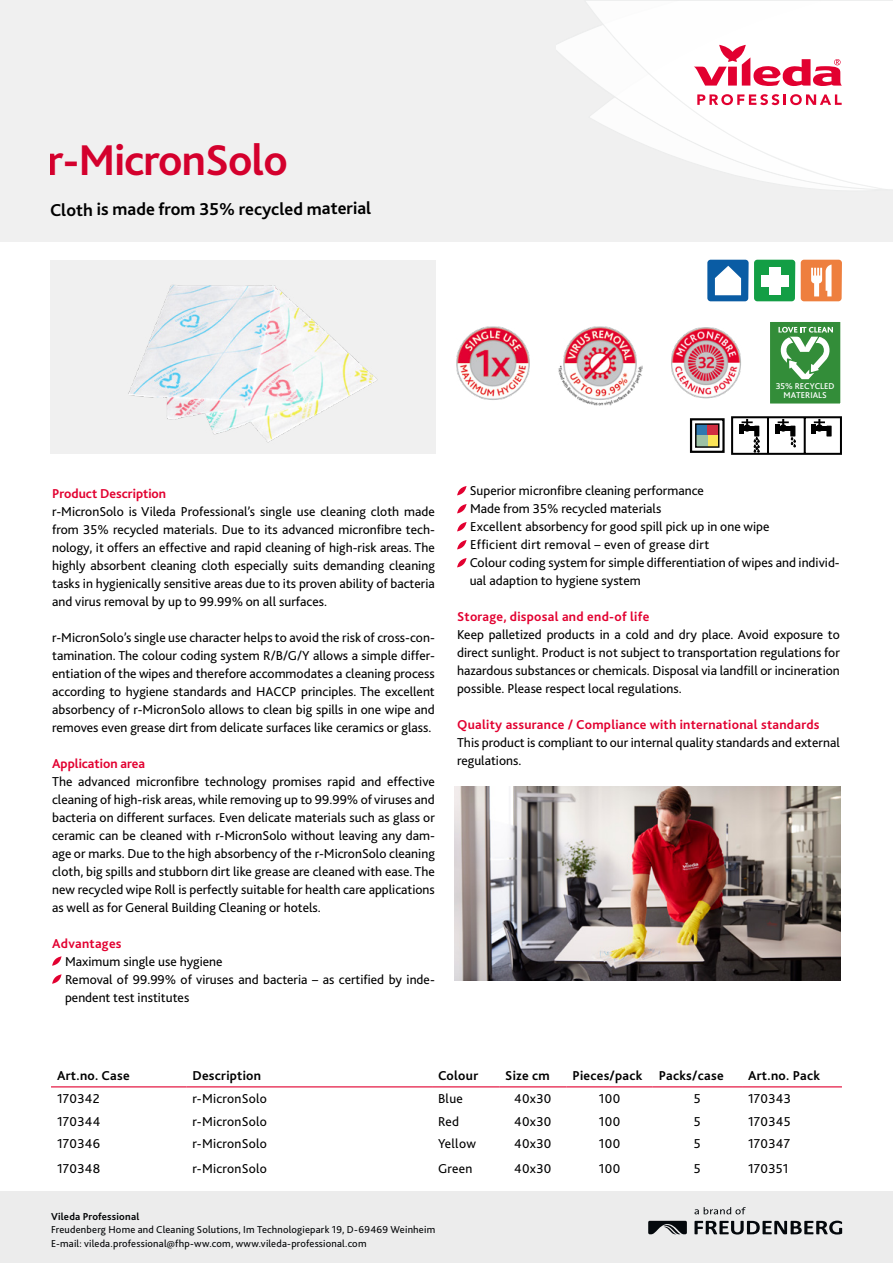
<style>
.page{position:relative;width:893px;height:1263px;background:#fff}
.page>*{position:absolute;margin:0;border:0;box-sizing:border-box;transform-origin:0 0}
.t1{font:700 45px "Bliss";letter-spacing:-.02em;color:#e20030}
.t2{font:700 18px "Bliss";letter-spacing:-.005em;color:#000}
.t3{font:13.5px/18px "Bliss";color:#000;text-align:justify}
.t4{font:700 13.5px "Bliss";letter-spacing:.02em;color:#e20030}
.t5{font:700 13.5px "Bliss";letter-spacing:.02em;color:#000}
.t6{font:13.5px "Bliss";letter-spacing:.02em;color:#000}
.t7{font:700 13.5px "Bliss";color:#e20030}
.t8{font:10.5px/13.5px "Bliss";letter-spacing:.015em;color:#010305}
.t9{font:700 10.5px "Bliss";letter-spacing:.02em;color:#010305}
.t10{font:500 8.85px/8.9px "Bliss Pro";color:#fff;text-align:center}
</style>
<div class="page">
<svg style="left:52px;top:956px;width:10px;height:10px"></svg>
<svg style="left:52px;top:974px;width:10px;height:10px"></svg>
<div style="left:0;top:1191px;width:893px;height:72px;background:#ececec"></div>
<svg style="left:694px;top:1220px;width:148px;height:14px"></svg>
<svg style="left:648px;top:1221px;width:39px;height:13px"></svg>
<svg style="left:694px;top:1207px;width:52px;height:7px"></svg>
<div style="left:0;top:0;width:893px;height:241px;background:#f0f0f0"></div>
<svg style="left:557px;top:33px;width:27px;height:39px"></svg>
<svg style="left:584px;top:1px;width:309px;height:189px"></svg>
<svg style="left:697px;top:94px;width:145px;height:11px"></svg>
<svg style="left:694px;top:45px;width:148px;height:42px"></svg>
<img style="left:51px;top:260px;width:385px;height:194px">
<img style="left:671px;top:327px;width:70px;height:72px">
<div style="left:801px;top:260px;width:41px;height:41px;background:#ee7f3e;border-radius:3px"></div>
<svg style="left:811px;top:265px;width:20px;height:31px"></svg>
<div style="left:754px;top:260px;width:41px;height:41px;background:#139e45;border-radius:3px"></div>
<div style="left:769px;top:267px;width:11px;height:27px;background:#fff"></div>
<div style="left:761px;top:275px;width:27px;height:11px;background:#fff"></div>
<div style="left:707px;top:260px;width:42px;height:41px;background:#0a5ca4;border-radius:3px"></div>
<svg style="left:715px;top:266px;width:26px;height:29px"></svg>
<div style="left:696px;top:424px;width:11px;height:12px;background:#3079af"></div>
<div style="left:707px;top:424px;width:12px;height:12px;background:#d12e41"></div>
<div style="left:707px;top:436px;width:12px;height:11px;background:#fbe356"></div>
<div style="left:696px;top:436px;width:11px;height:11px;background:#9dc1a5"></div>
<div style="left:695px;top:423px;width:24px;height:25px;border:1px solid #000"></div>
<div style="left:690px;top:418px;width:35px;height:35px;border:2px solid #000"></div>
<svg style="left:731px;top:416px;width:111px;height:39px"></svg>
<div style="left:770px;top:321px;width:71px;height:83px;background:#338d39"></div>
<div style="left:770px;top:321px;width:71px;height:84px;border:1px solid #fff"></div>
<svg style="left:778px;top:327px;width:55px;height:52px"></svg>
<img style="left:456px;top:326px;width:74px;height:74px">
<img style="left:558px;top:326px;width:84px;height:79px">
<svg style="left:457px;top:486px;width:9px;height:9px"></svg>
<svg style="left:457px;top:504px;width:9px;height:9px"></svg>
<svg style="left:457px;top:522px;width:9px;height:9px"></svg>
<svg style="left:457px;top:540px;width:9px;height:9px"></svg>
<svg style="left:457px;top:558px;width:9px;height:9px"></svg>
<img style="left:455px;top:787px;width:385px;height:193px">
<hr style="left:51px;top:1086px;width:135px;height:1px;background:#e20030">
<hr style="left:186px;top:1086px;width:246px;height:1px;background:#e20030">
<hr style="left:432px;top:1086px;width:67px;height:1px;background:#e20030">
<hr style="left:499px;top:1086px;width:67px;height:1px;background:#e20030">
<hr style="left:566px;top:1086px;width:87px;height:1px;background:#e20030">
<hr style="left:653px;top:1086px;width:89px;height:1px;background:#e20030">
<hr style="left:742px;top:1086px;width:100px;height:1px;background:#e20030">
<h1 class="t1" style="left:48px;top:132px;width:242px">r-MicronSolo</h1>
<h2 class="t2" style="left:50px;top:198px;width:323px">Cloth is made from 35% recycled material</h2>
<p class="t10" style="left:776px;top:382px;width:60px">35% RECYCLED<br>MATERIALS</p>
<p class="t7" style="left:52px;top:485px;width:116px">Product Description</p>
<p class="t3" style="left:52px;top:502px;width:384px">r-MicronSolo is Vileda Professional’s single use cleaning cloth made from 35% recycled materials. Due to its advanced micronfibre tech&shy;nology, it offers an effective and rapid cleaning of high-risk areas. The highly absorbent cleaning cloth especially suits demanding cleaning tasks in hygienically sensitive areas due to its proven ability of bacteria and virus removal by up to 99.99% on all surfaces.</p>
<p class="t3" style="left:52px;top:628px;width:384px">r-MicronSolo’s single use character helps to avoid the risk of cross-con&shy;tamination. The colour coding system R/B/G/Y allows a simple differ&shy;entiation of the wipes and therefore accommodates a cleaning process according to hygiene standards and HACCP principles. The excellent absorbency of r-MicronSolo allows to clean big spills in one wipe and removes even grease dirt from delicate surfaces like ceramics or glass.</p>
<p class="t7" style="left:52px;top:755px;width:95px">Application area</p>
<p class="t3" style="left:52px;top:772px;width:384px">The advanced micronfibre technology promises rapid and effective cleaning of high-risk areas, while removing up to 99.99% of viruses and bacteria on different surfaces. Even delicate materials such as glass or ceramic can be cleaned with r-MicronSolo without leaving any dam&shy;age or marks. Due to the high absorbency of the r-MicronSolo cleaning cloth, big spills and stubborn dirt like grease are cleaned with ease. The new recycled wipe Roll is perfectly suitable for health care applications as well as for General Building Cleaning or hotels.</p>
<p class="t4" style="left:52px;top:935px;width:71px">Advantages</p>
<p class="t3" style="left:65px;top:952px;width:371px;text-align:left">Maximum single use hygiene<br>Removal of 99.99% of viruses and bacteria – as certified by inde&shy;pendent test institutes</p>
<p class="t3" style="left:470px;top:482px;width:372px;text-align:left">Superior micronfibre cleaning performance<br>Made from 35% recycled materials<br>Excellent absorbency for good spill pick up in one wipe<br>Efficient dirt removal – even of grease dirt<br>Colour coding system for simple differentiation of wipes and individ&shy;ual adaption to hygiene system</p>
<p class="t4" style="left:457px;top:608px;width:194px">Storage, disposal and end-of life</p>
<p class="t3" style="left:457px;top:626px;width:384px">Keep palletized products in a cold and dry place. Avoid exposure to direct sunlight. Product is not subject to transportation regulations for hazardous substances or chemicals. Disposal via landfill or incineration possible. Please respect local regulations.</p>
<p class="t4" style="left:457px;top:716px;width:364px">Quality assurance / Compliance with international standards</p>
<p class="t3" style="left:457px;top:734px;width:384px">This product is compliant to our internal quality standards and external regulations.</p>
<p class="t5" style="left:57px;top:1067px;width:74px">Art.no. Case</p>
<p class="t5" style="left:192px;top:1067px;width:70px">Description</p>
<p class="t5" style="left:438px;top:1067px;width:42px">Colour</p>
<p class="t5" style="left:505px;top:1067px;width:46px">Size cm</p>
<p class="t5" style="left:572px;top:1067px;width:153px">Pieces/pack Packs/case</p>
<p class="t5" style="left:748px;top:1067px;width:74px">Art.no. Pack</p>
<p class="t3" style="left:57px;top:1090px;width:44px">170342</p>
<p class="t6" style="left:192px;top:1090px;width:76px">r-MicronSolo</p>
<p class="t3" style="left:438px;top:1090px;width:26px">Blue</p>
<p class="t3" style="left:514px;top:1090px;width:39px">40x30</p>
<p class="t3" style="left:599px;top:1090px;width:23px">100</p>
<p class="t3" style="left:694px;top:1090px;width:8px">5</p>
<p class="t3" style="left:748px;top:1090px;width:44px">170343</p>
<p class="t3" style="left:57px;top:1112px;width:45px">170344</p>
<p class="t6" style="left:192px;top:1113px;width:76px">r-MicronSolo</p>
<p class="t3" style="left:438px;top:1112px;width:23px">Red</p>
<p class="t3" style="left:514px;top:1112px;width:39px">40x30</p>
<p class="t3" style="left:599px;top:1112px;width:23px">100</p>
<p class="t3" style="left:694px;top:1112px;width:8px">5</p>
<p class="t3" style="left:748px;top:1112px;width:44px">170345</p>
<p class="t3" style="left:57px;top:1135px;width:45px">170346</p>
<p class="t6" style="left:192px;top:1135px;width:76px">r-MicronSolo</p>
<p class="t3" style="left:438px;top:1135px;width:39px">Yellow</p>
<p class="t3" style="left:514px;top:1135px;width:39px">40x30</p>
<p class="t3" style="left:599px;top:1135px;width:23px">100</p>
<p class="t3" style="left:694px;top:1135px;width:8px">5</p>
<p class="t3" style="left:748px;top:1135px;width:44px">170347</p>
<p class="t3" style="left:57px;top:1159px;width:45px">170348</p>
<p class="t6" style="left:192px;top:1160px;width:76px">r-MicronSolo</p>
<p class="t3" style="left:438px;top:1159px;width:36px">Green</p>
<p class="t3" style="left:514px;top:1159px;width:39px">40x30</p>
<p class="t3" style="left:599px;top:1159px;width:23px">100</p>
<p class="t3" style="left:694px;top:1159px;width:8px">5</p>
<p class="t3" style="left:748px;top:1159px;width:42px">170351</p>
<p class="t9" style="left:51px;top:1210px;width:90px">Vileda Professional</p>
<p class="t8" style="left:51px;top:1223px;width:386px">Freudenberg Home and Cleaning Solutions, Im Technologiepark 19, D-69469 Weinheim<br>E-mail: vileda.professional@fhp-ww.com, www.vileda-professional.com</p>
</div>
